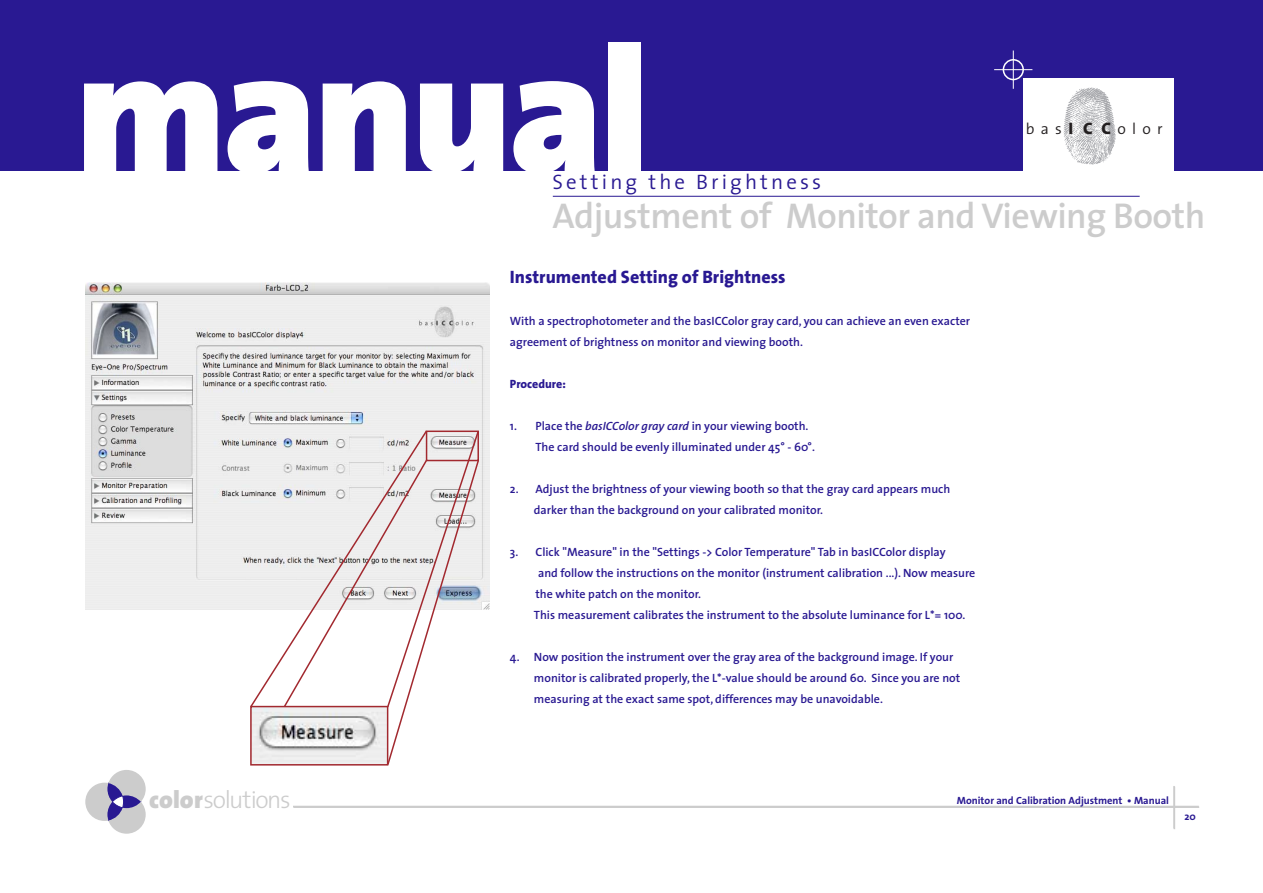
<style>
.page{position:relative;width:1263px;height:893px;background:#fff}
.page>*{position:absolute;margin:0;border:0;box-sizing:border-box;transform-origin:0 0}
.t1{font:900 177px "The Sans";letter-spacing:-.015em;color:#fff}
.t2{font:600 36px "The Sans";letter-spacing:-.015em;color:#ccc}
.t3{font:300 24.6px "The Sans";letter-spacing:-.06em;color:#ccc}
.t4{font:300 21px "The Sans";letter-spacing:.15em;color:#291992}
.t5{font:800 18px "The Sans";color:#291992}
.t6{font:300 15.6px "The Sans";letter-spacing:.4em;color:#231f20}
.t7{font:600 12px/21px "The Sans";color:#291992}
.t8{font:800 12px "The Sans";color:#291992}
.t9{font:700 10.5px "The Sans";color:#291992}
.s1{font-style:italic}
.s2{font-family:"The Sans Bold Caps";font-weight:400;font-size:21.6px}
.s3{font-weight:900}
</style>
<div class="page">
<hr style="left:293px;top:806px;width:906px;height:2px;background:#ccc">
<hr style="left:1174px;top:787px;width:1px;height:42px;background:#ccc">
<svg style="left:85px;top:770px;width:61px;height:64px"></svg>
<img style="left:85px;top:282px;width:404px;height:327px">
<img style="left:253px;top:709px;width:29px;height:53px">
<div style="left:250px;top:706px;width:138px;height:59px;border:2px solid #a2292f"></div>
<svg style="left:249px;top:429px;width:33px;height:280px"></svg>
<svg style="left:282px;top:429px;width:198px;height:337px"></svg>
<div style="left:0;top:0;width:1263px;height:170px;background:#291992"></div>
<hr style="left:553px;top:196px;width:587px;height:1px;background:#291992">
<hr style="left:1173px;top:786px;width:2px;height:42px;background:#ccc">
<div style="left:1003px;top:59px;width:21px;height:21px;border:2px solid #fff;border-radius:50%"></div>
<hr style="left:994px;top:69px;width:38px;height:1px;background:#fff">
<hr style="left:1013px;top:51px;width:1px;height:38px;background:#fff">
<div style="left:1023px;top:79px;width:151px;height:91px;background:#fff"></div>
<img style="left:1063px;top:87px;width:53px;height:78px">
<h1 class="t1" style="left:76px;top:-38px;width:575px">manual</h1>
<h3 class="t4" style="left:552px;top:164px;width:270px">Setting the Brightness</h3>
<h2 class="t2" style="left:552px;top:186px;width:654px">Adjustment of Monitor and Viewing Booth</h2>
<h3 class="t5" style="left:510px;top:261px;width:277px">Instrumented Setting of Brightness</h3>
<p class="t7" style="left:510px;top:310px;width:462px">With a spectrophotometer and the basICColor gray card, you can achieve an even exacter agreement of brightness on monitor and viewing booth.</p>
<p class="t8" style="left:510px;top:373px;width:57px">Procedure:</p>
<p class="t7" style="left:535px;top:415px;width:281px;text-indent:-26px">1. Place the <span class="s1">basICColor gray card</span> in your viewing booth.<br>The card should be evenly illuminated under 45° - 60°.</p>
<p class="t7" style="left:534px;top:478px;width:418px;text-indent:-24px">2. Adjust the brightness of your viewing booth so that the gray card appears much darker than the background on your calibrated monitor.</p>
<p class="t7" style="left:510px;top:541px;width:437px">3. Click "Measure" in the "Settings -&gt; Color Temperature" Tab in basICColor display</p>
<p class="t7" style="left:538px;top:562px;width:439px">and follow the instructions on the monitor (instrument calibration ...). Now measure</p>
<p class="t7" style="left:535px;top:583px;width:167px">the white patch on the monitor.</p>
<p class="t7" style="left:534px;top:604px;width:433px">This measurement calibrates the instrument to the absolute luminance for L*= 100.</p>
<p class="t7" style="left:534px;top:646px;width:428px;text-indent:-24px">4. Now position the instrument over the gray area of the background image. If your monitor is calibrated properly, the L*-value should be around 60. Since you are not measuring at the exact same spot, differences may be unavoidable.</p>
<h3 class="t6" style="left:1026px;top:116px;width:138px">bas<span class="s2">icc</span>olor</h3>
<h3 class="t3" style="left:149px;top:779px;width:143px"><span class="s3">color</span>solutions</h3>
<p class="t9" style="left:957px;top:792px;width:214px">Monitor and Calibration Adjustment • Manual</p>
<p class="t9" style="left:1184px;top:808px;width:13px">20</p>
</div>
